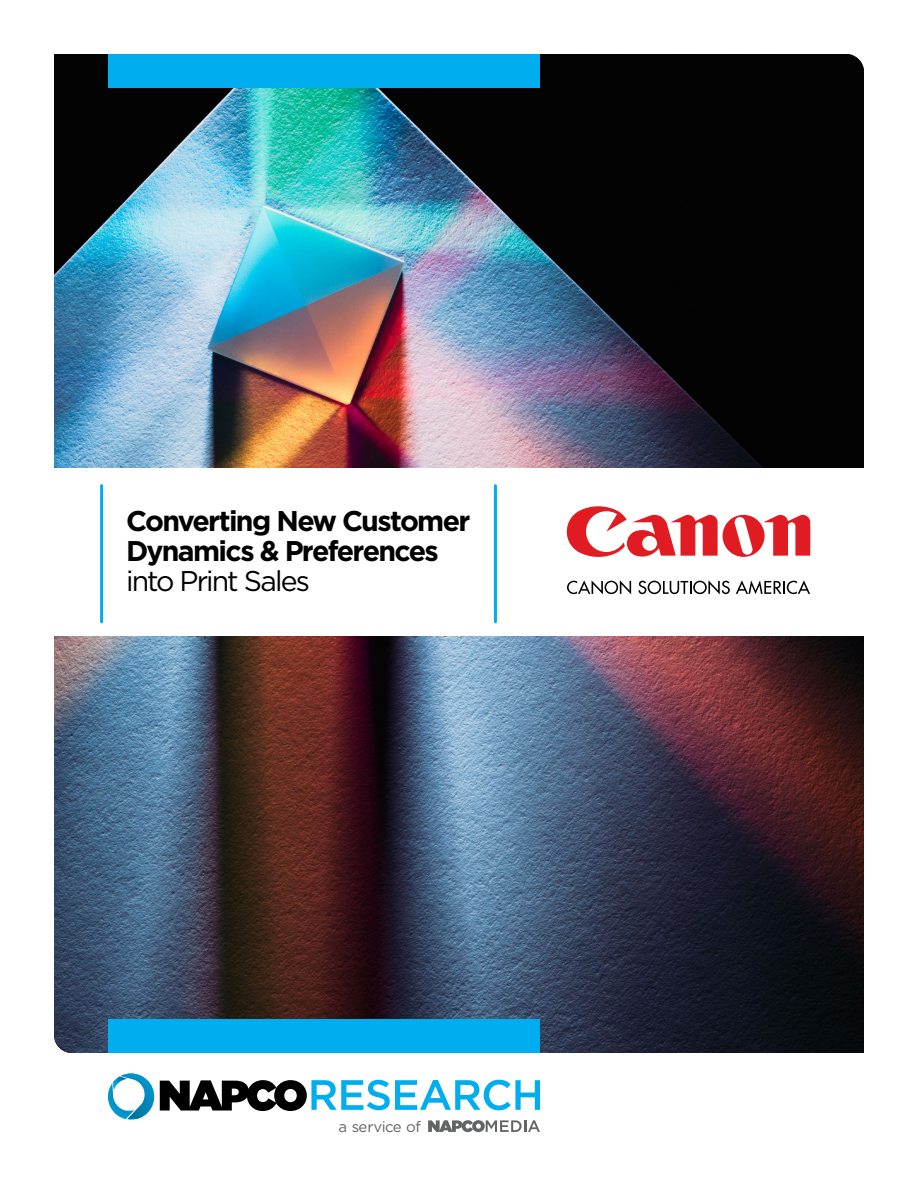
<style>
.page{position:relative;width:918px;height:1188px;background:#fff}
.page>*{position:absolute;margin:0;border:0;box-sizing:border-box;transform-origin:0 0}
.t1{font:700 28.5px/30px "Gotham";letter-spacing:-.06em;color:#000}
.t2{font:28.5px "Gotham";letter-spacing:-.07em;color:#000}
.t3{font:15px "Gotham";letter-spacing:-.04em;color:#636466}
</style>
<div class="page">
<img style="left:54px;top:54px;width:810px;height:999px">
<div style="left:108px;top:54px;width:432px;height:33px;background:#00aeef"></div>
<div style="left:108px;top:1020px;width:432px;height:33px;background:#00aeef"></div>
<svg style="left:108px;top:1074px;width:46px;height:46px"></svg>
<svg style="left:160px;top:1080px;width:380px;height:31px"></svg>
<div style="left:28px;top:468px;width:873px;height:168px;background:#fff"></div>
<hr style="left:100px;top:486px;width:3px;height:136px;background:#00aeef">
<hr style="left:494px;top:486px;width:3px;height:136px;background:#00aeef">
<svg style="left:428px;top:1120px;width:112px;height:12px"></svg>
<svg style="left:567px;top:580px;width:64px;height:14px"></svg>
<svg style="left:638px;top:580px;width:92px;height:14px"></svg>
<svg style="left:736px;top:580px;width:74px;height:14px"></svg>
<svg style="left:567px;top:506px;width:243px;height:51px"></svg>
<p class="t1" style="left:126px;top:506px;width:346px">Converting New Customer<br>Dynamics &amp; Preferences</p>
<p class="t2" style="left:126px;top:563px;width:185px">into Print Sales</p>
<p class="t3" style="left:339px;top:1117px;width:84px">a service of</p>
</div>
